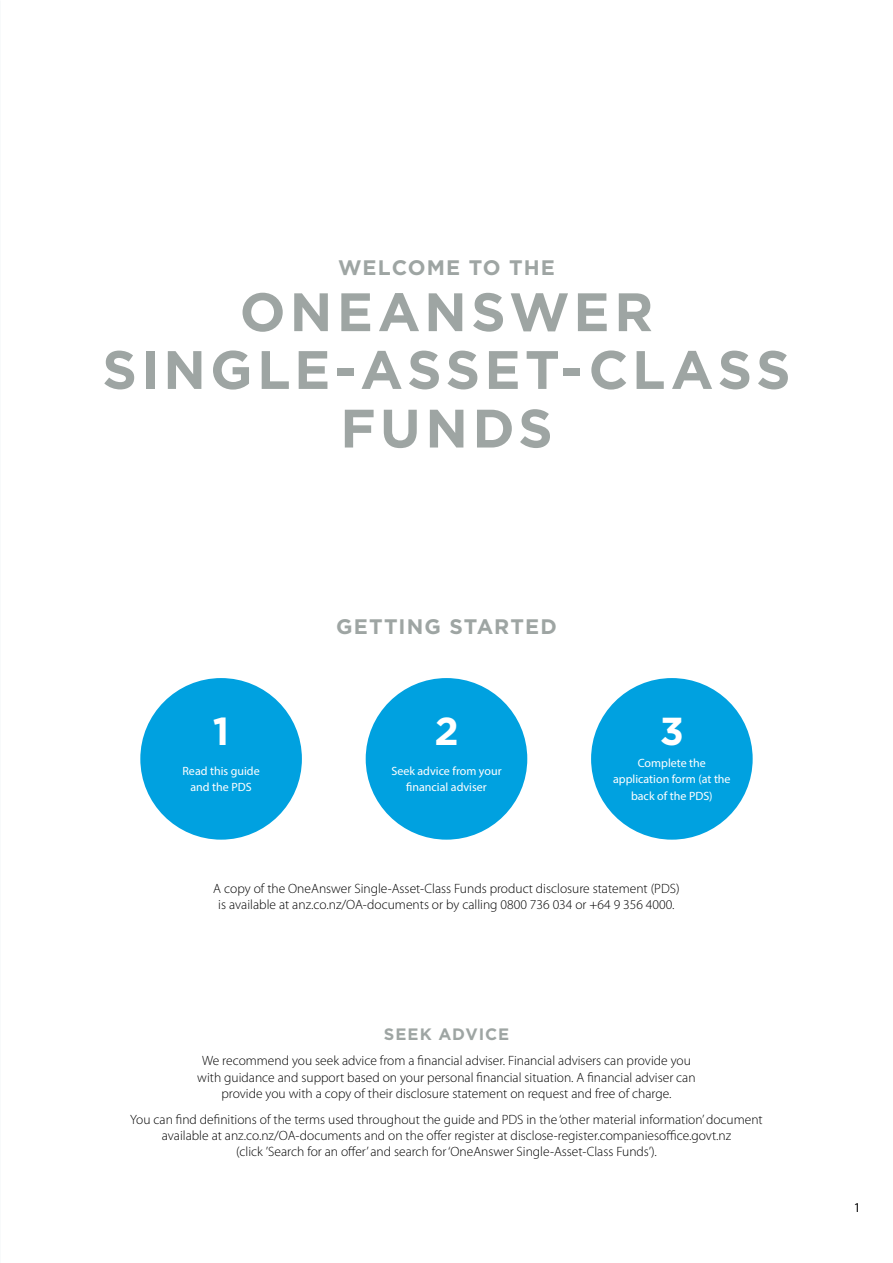
<style>
.page{position:relative;width:893px;height:1263px;background:#fff}
.page>*{position:absolute;margin:0;border:0;box-sizing:border-box;transform-origin:0 0}
.t1{font:700 54px/58.2px "Gotham";letter-spacing:.075em;color:#9ea5a3;text-align:center}
.t2{font:700 39px "Gotham";color:#fff}
.t3{font:700 21px "Gotham";letter-spacing:.05em;color:#9ea5a3}
.t4{font:700 16.5px "Gotham";letter-spacing:.055em;color:#9ea5a3}
.t5{font:300 13.5px/16.5px "Myriad Pro";color:#000;text-align:center}
.t6{font:13.5px "Myriad Pro";color:#000}
.t7{font:12px/16.5px "Myriad Pro";color:#fff;text-align:center}
</style>
<div class="page">
<div style="left:140px;top:678px;width:162px;height:162px;background:#00a1e0;border-radius:50%"></div>
<div style="left:366px;top:678px;width:161px;height:162px;background:#00a1e0;border-radius:50%"></div>
<div style="left:591px;top:678px;width:162px;height:162px;background:#00a1e0;border-radius:50%"></div>
<h3 class="t3" style="left:338px;top:253px;width:218px">WELCOME TO THE</h3>
<h1 class="t1" style="left:102px;top:283px;width:690px">ONEANSWER<br>SINGLE-ASSET-CLASS<br>FUNDS</h1>
<h2 class="t2" style="left:213px;top:706px;width:18px">1</h2>
<p class="t7" style="left:182px;top:762px;width:79px">Read this guide and the PDS</p>
<h3 class="t3" style="left:336px;top:613px;width:222px">GETTING STARTED</h3>
<h2 class="t2" style="left:434px;top:706px;width:26px">2</h2>
<p class="t7" style="left:391px;top:762px;width:112px">Seek advice from your financial adviser</p>
<h2 class="t2" style="left:660px;top:706px;width:26px">3</h2>
<p class="t7" style="left:613px;top:754px;width:119px">Complete the application form (at the back of the PDS)</p>
<p class="t5" style="left:213px;top:880px;width:468px">A copy of the OneAnswer Single-Asset-Class Funds product disclosure statement (PDS) is available at anz.co.nz/OA-documents or by calling 0800 736 034 or +64 9 356 4000.</p>
<p class="t4" style="left:384px;top:1024px;width:127px">SEEK ADVICE</p>
<p class="t5" style="left:197px;top:1052px;width:500px">We recommend you seek advice from a financial adviser. Financial advisers can provide you with guidance and support based on your personal financial situation. A financial adviser can provide you with a copy of their disclosure statement on request and free of charge.</p>
<p class="t5" style="left:130px;top:1110px;width:634px">You can find definitions of the terms used throughout the guide and PDS in the ‘other material information’ document available at anz.co.nz/OA-documents and on the offer register at disclose-register.companiesoffice.govt.nz<br>(click ’Search for an offer’ and search for ‘OneAnswer Single-Asset-Class Funds’).</p>
<p class="t6" style="left:854px;top:1199px;width:8px">1</p>
</div>
